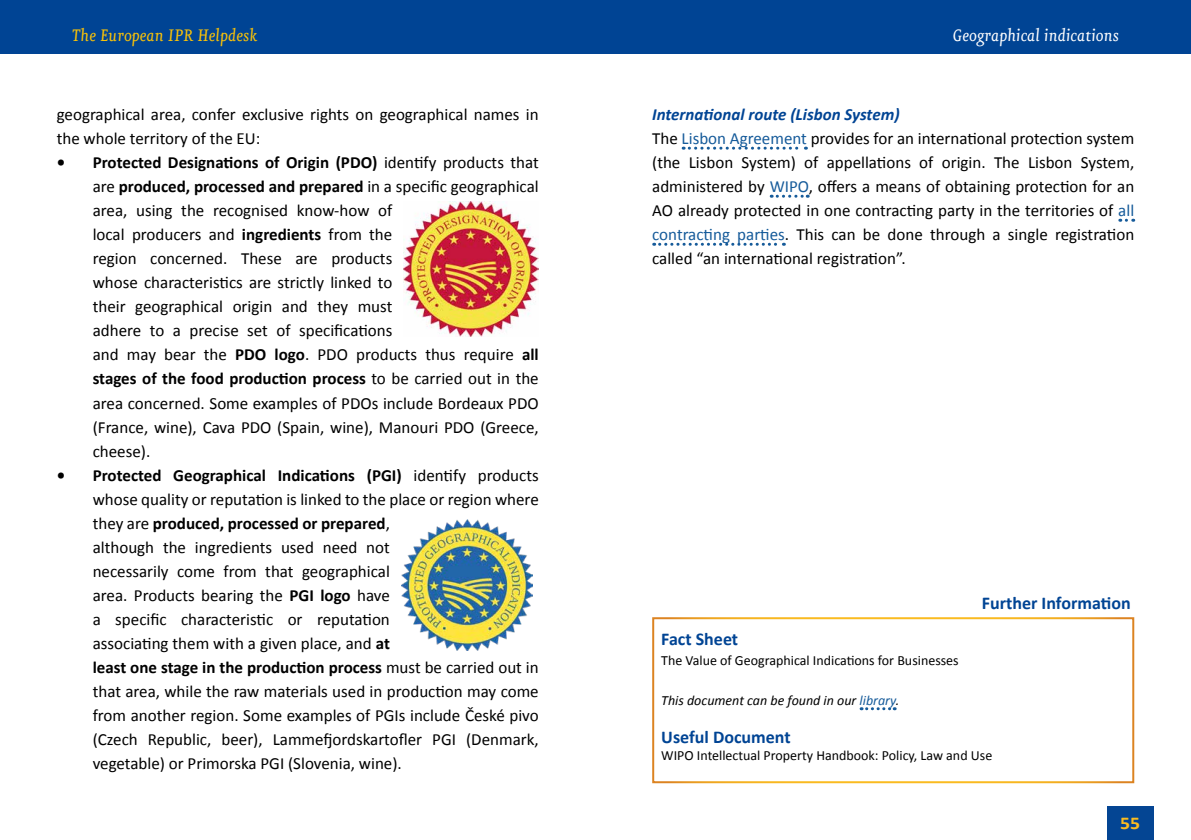
<style>
.page{position:relative;width:1191px;height:840px;background:#fff}
.page>*{position:absolute;margin:0;border:0;box-sizing:border-box;transform-origin:0 0}
.t1{font:italic 20px "Eureka";color:#fff}
.t2{font:italic 20px "Eureka";color:#fac207}
.t3{font:700 18px "Calibri";color:#004494}
.t4{font:700 18px "Calibri";color:#fabc20;scale:1.1 1}
.t5{font:17px/24px "Calibri";color:#000}
.t6{font:14px "Calibri";color:#000}
.t7{font:italic 14px "Calibri";color:#000}
.s1{font-weight:700}
.s2{font-weight:700;font-style:italic;color:#004494}
.s3{color:#165b9a}
</style>
<div class="page">
<div style="left:1107px;top:806px;width:47px;height:33px;background:#044593"></div>
<div style="left:0;top:0;width:1191px;height:54px;background:#004494"></div>
<svg style="left:861px;top:707px;width:34px;height:2px"></svg>
<div style="left:652px;top:617px;width:482px;height:165px;border:2px solid #fff"></div>
<svg style="left:683px;top:147px;width:123px;height:3px"></svg>
<svg style="left:771px;top:195px;width:37px;height:3px"></svg>
<svg style="left:1126px;top:219px;width:7px;height:3px"></svg>
<svg style="left:653px;top:243px;width:131px;height:3px"></svg>
<img style="left:404px;top:201px;width:135px;height:135px">
<img style="left:401px;top:519px;width:131px;height:131px">
<p class="t2" style="left:72px;top:27px;width:187px">The European IPR Helpdesk</p>
<p class="t1" style="left:953px;top:27px;width:168px">Geographical indications</p>
<p class="t5" style="left:57px;top:102px;width:483px">geographical area, confer exclusive rights on geographical names in the whole territory of the EU:</p>
<p class="t5" style="left:93px;top:150px;width:447px;text-indent:-36px"><span class="s1">• Protected Designations of Origin (PDO)</span> identify products that are <span class="s1">produced, processed and prepared</span> in a specific geographical area, using the recognised know-how of<br>local producers and <span class="s1">ingredients</span> from the<br>region concerned. These are products<br>whose characteristics are strictly linked to<br>their geographical origin and they must<br>adhere to a precise set of specifications<br>and may bear the <span class="s1">PDO logo</span>. PDO products thus require <span class="s1">all stages of the food production process</span> to be carried out in the area concerned. Some examples of PDOs include Bordeaux PDO (France, wine), Cava PDO (Spain, wine), Manouri PDO (Greece, cheese).</p>
<p class="t5" style="left:93px;top:462px;width:447px;text-indent:-36px"><span class="s1">• Protected Geographical Indications (PGI)</span> identify products whose quality or reputation is linked to the place or region where they are <span class="s1">produced, processed or prepared</span>,<br>although the ingredients used need not<br>necessarily come from that geographical<br>area. Products bearing the <span class="s1">PGI logo</span> have<br>a specific characteristic or reputation<br>associating them with a given place, and <span class="s1">at<br>least one stage in the production process</span> must be carried out in that area, while the raw materials used in production may come from another region. Some examples of PGIs include České pivo (Czech Republic, beer), Lammefjordskartofler PGI (Denmark, vegetable) or Primorska PGI (Slovenia, wine).</p>
<p class="t5" style="left:652px;top:102px;width:483px"><span class="s2">International route (Lisbon System)<br></span>The <span class="s3">Lisbon Agreement</span> provides for an international protection system (the Lisbon System) of appellations of origin. The Lisbon System, administered by <span class="s3">WIPO</span>, offers a means of obtaining protection for an AO already protected in one contracting party in the territories of <span class="s3">all contracting parties</span>. This can be done through a single registration called “an international registration”.</p>
<p class="t3" style="left:981px;top:589px;width:150px">Further Information</p>
<p class="t3" style="left:661px;top:625px;width:78px">Fact Sheet</p>
<p class="t6" style="left:661px;top:650px;width:299px">The Value of Geographical Indications for Businesses</p>
<p class="t7" style="left:661px;top:690px;width:239px">This document can be found in our <span class="s3">library</span>.</p>
<p class="t3" style="left:661px;top:724px;width:131px">Useful Document</p>
<p class="t6" style="left:661px;top:745px;width:332px">WIPO Intellectual Property Handbook: Policy, Law and Use</p>
<p class="t4" style="left:1120px;top:809px;width:20px">55</p>
</div>
